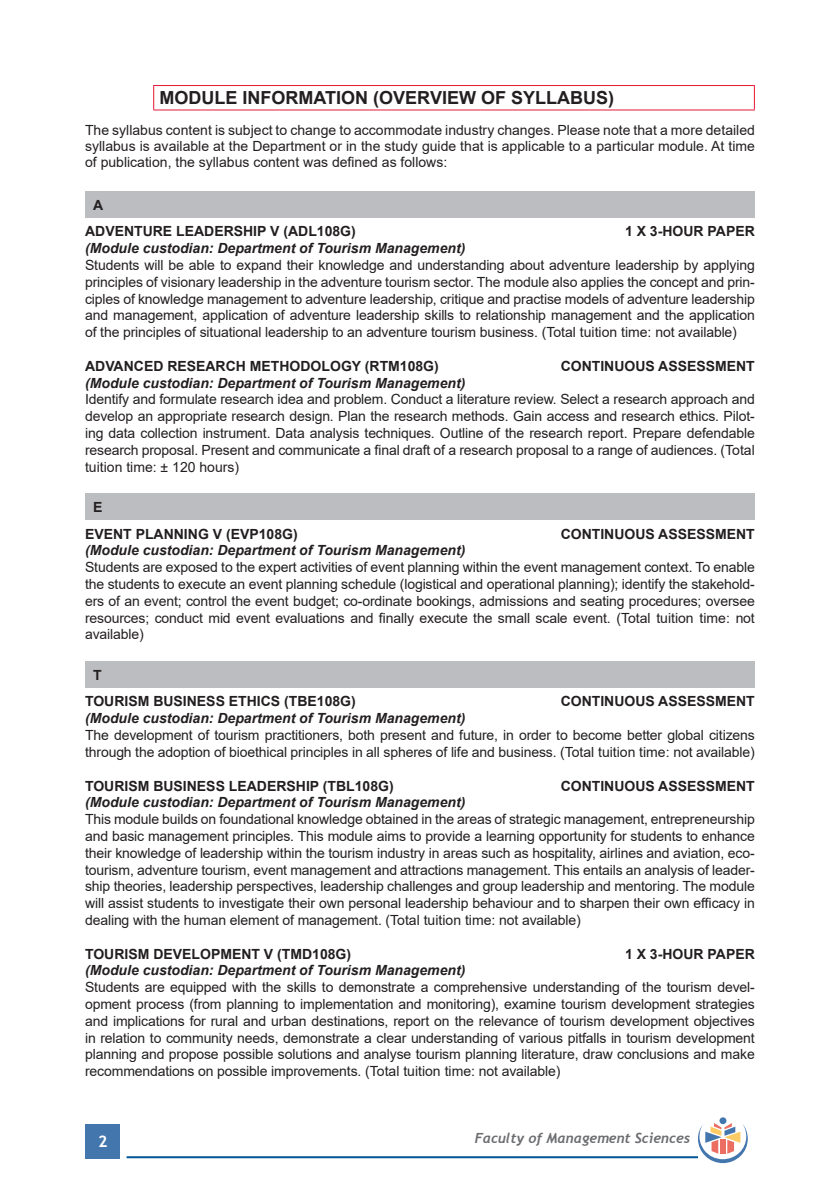
<style>
.page{position:relative;width:840px;height:1191px;background:#fff}
.page>*{position:absolute;margin:0;border:0;box-sizing:border-box;transform-origin:0 0}
.t1{font:700 18px "Arial";color:#231f20}
.t2{font:700 16px "Trebuchet MS";color:#fff}
.t3{font:14px/16.8px "Arial";letter-spacing:-.01em;color:#231f20;text-align:justify}
.t4{font:700 14px/26.8px "Arial";color:#231f20}
.t5{font:italic 700 14px "Arial";color:#231f20}
.t6{font:italic 700 14px "Trebuchet";color:#6c6d70}
</style>
<div class="page">
<div style="left:86px;top:1124px;width:34px;height:34px;background:#4476ae"></div>
<hr style="left:126px;top:1156px;width:571px;height:2px;background:#005595">
<div style="left:719px;top:1117px;width:7px;height:7px;background:#4476ae;border-radius:50%"></div>
<svg style="left:697px;top:1123px;width:50px;height:40px"></svg>
<hr style="left:153px;top:85px;width:601px;height:1px;background:#e51836">
<svg style="left:153px;top:86px;width:1px;height:23px"></svg>
<svg style="left:753px;top:86px;width:1px;height:23px"></svg>
<hr style="left:153px;top:109px;width:601px;height:1px;background:#e51836">
<div style="left:85px;top:191px;width:669px;height:26px;background:#bcbdc0"></div>
<div style="left:85px;top:493px;width:669px;height:27px;background:#bcbdc0"></div>
<div style="left:85px;top:661px;width:669px;height:26px;background:#bcbdc0"></div>
<p class="t1" style="left:159px;top:85px;width:456px">MODULE INFORMATION (OVERVIEW OF SYLLABUS)</p>
<p class="t3" style="left:85px;top:122px;width:671px;line-height:16px">The syllabus content is subject to change to accommodate industry changes. Please note that a more detailed syllabus is available at the Department or in the study guide that is applicable to a particular module. At time of publication, the syllabus content was defined as follows:</p>
<p class="t4" style="left:85px;top:191px;width:272px;text-indent:8px">A<br>ADVENTURE LEADERSHIP V (ADL108G)</p>
<p class="t4" style="left:624px;top:218px;width:131px">1 X 3-HOUR PAPER</p>
<p class="t5" style="left:85px;top:239px;width:381px">(Module custodian: Department of Tourism Management)</p>
<p class="t3" style="left:85px;top:256px;width:670px">Students will be able to expand their knowledge and understanding about adventure leadership by applying principles of visionary leadership in the adventure tourism sector. The module also applies the concept and prin&shy;ciples of knowledge management to adventure leadership, critique and practise models of adventure leadership and management, application of adventure leadership skills to relationship management and the application of the principles of situational leadership to an adventure tourism business. (Total tuition time: not available)</p>
<p class="t4" style="left:85px;top:352px;width:355px">ADVANCED RESEARCH METHODOLOGY (RTM108G)</p>
<p class="t4" style="left:560px;top:352px;width:195px">CONTINUOUS ASSESSMENT</p>
<p class="t5" style="left:85px;top:373px;width:381px">(Module custodian: Department of Tourism Management)</p>
<p class="t3" style="left:85px;top:391px;width:671px">Identify and formulate research idea and problem. Conduct a literature review. Select a research approach and develop an appropriate research design. Plan the research methods. Gain access and research ethics. Pilot&shy;ing data collection instrument. Data analysis techniques. Outline of the research report. Prepare defendable research proposal. Present and communicate a final draft of a research proposal to a range of audiences. (Total tuition time: ± 120 hours)</p>
<p class="t4" style="left:85px;top:493px;width:214px;text-indent:8px">E<br>EVENT PLANNING V (EVP108G)</p>
<p class="t4" style="left:560px;top:520px;width:195px">CONTINUOUS ASSESSMENT</p>
<p class="t5" style="left:85px;top:541px;width:381px">(Module custodian: Department of Tourism Management)</p>
<p class="t3" style="left:85px;top:559px;width:671px">Students are exposed to the expert activities of event planning within the event management context. To enable the students to execute an event planning schedule (logistical and operational planning); identify the stakehold&shy;ers of an event; control the event budget; co-ordinate bookings, admissions and seating procedures; oversee resources; conduct mid event evaluations and finally execute the small scale event. (Total tuition time: not available)</p>
<p class="t4" style="left:85px;top:661px;width:272px;text-indent:8px">T<br>TOURISM BUSINESS ETHICS (TBE108G)</p>
<p class="t4" style="left:560px;top:688px;width:195px">CONTINUOUS ASSESSMENT</p>
<p class="t5" style="left:85px;top:709px;width:381px">(Module custodian: Department of Tourism Management)</p>
<p class="t3" style="left:85px;top:726px;width:671px">The development of tourism practitioners, both present and future, in order to become better global citizens through the adoption of bioethical principles in all spheres of life and business. (Total tuition time: not available)</p>
<p class="t4" style="left:85px;top:772px;width:310px">TOURISM BUSINESS LEADERSHIP (TBL108G)</p>
<p class="t4" style="left:560px;top:772px;width:195px">CONTINUOUS ASSESSMENT</p>
<p class="t5" style="left:85px;top:793px;width:381px">(Module custodian: Department of Tourism Management)</p>
<p class="t3" style="left:85px;top:810px;width:671px">This module builds on foundational knowledge obtained in the areas of strategic management, entrepreneurship and basic management principles. This module aims to provide a learning opportunity for students to enhance their knowledge of leadership within the tourism industry in areas such as hospitality, airlines and aviation, eco&shy;tourism, adventure tourism, event management and attractions management. This entails an analysis of leader&shy;ship theories, leadership perspectives, leadership challenges and group leadership and mentoring. The module will assist students to investigate their own personal leadership behaviour and to sharpen their own efficacy in dealing with the human element of management. (Total tuition time: not available)</p>
<p class="t4" style="left:85px;top:940px;width:267px">TOURISM DEVELOPMENT V (TMD108G)</p>
<p class="t4" style="left:624px;top:940px;width:131px">1 X 3-HOUR PAPER</p>
<p class="t5" style="left:85px;top:961px;width:381px">(Module custodian: Department of Tourism Management)</p>
<p class="t3" style="left:85px;top:978px;width:670px">Students are equipped with the skills to demonstrate a comprehensive understanding of the tourism devel&shy;opment process (from planning to implementation and monitoring), examine tourism development strategies and implications for rural and urban destinations, report on the relevance of tourism development objectives in relation to community needs, demonstrate a clear understanding of various pitfalls in tourism development planning and propose possible solutions and analyse tourism planning literature, draw conclusions and make recommendations on possible improvements. (Total tuition time: not available)</p>
<p class="t2" style="left:98px;top:1131px;width:11px">2</p>
<p class="t6" style="left:474px;top:1129px;width:217px">Faculty of Management Sciences</p>
</div>
